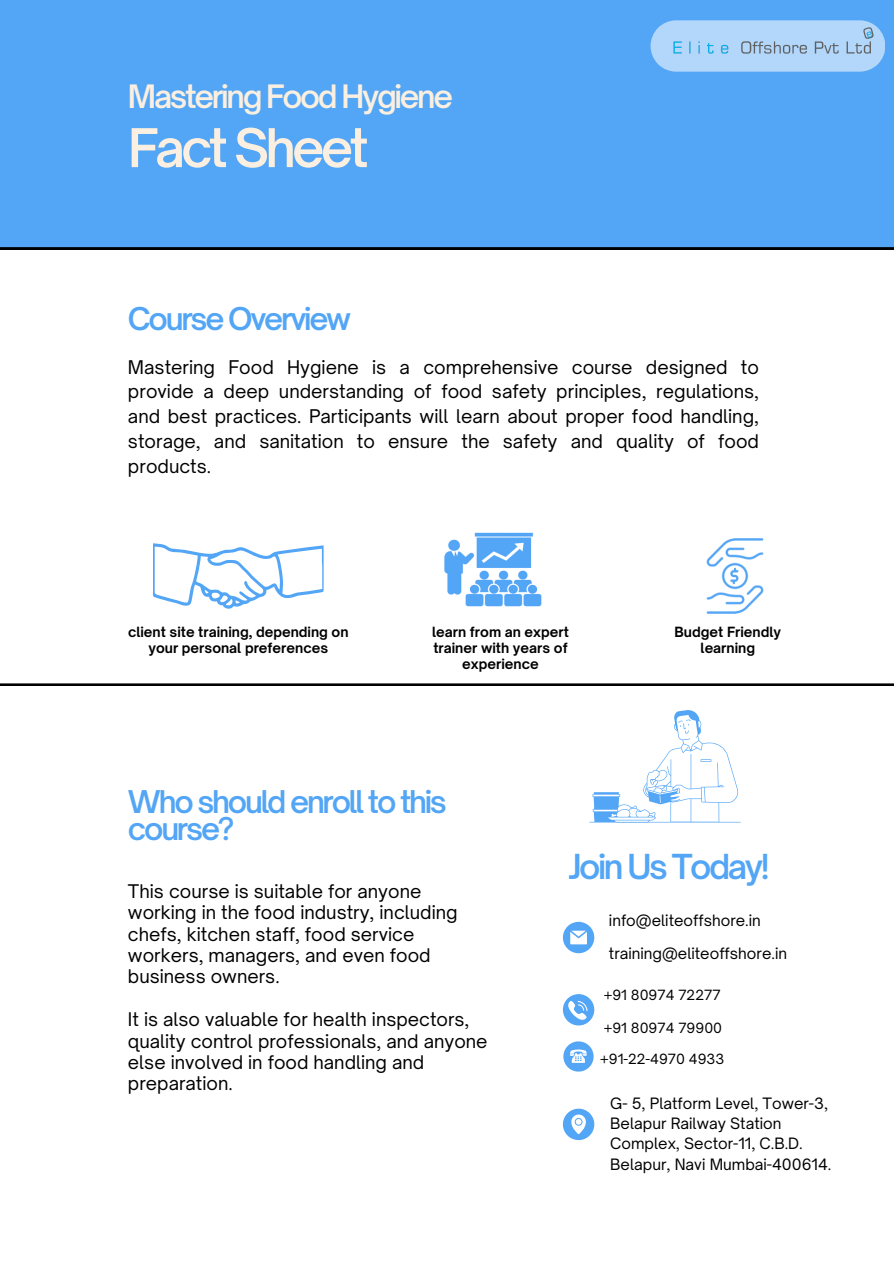
<style>
.page{position:relative;width:894px;height:1264px;background:#fff}
.page>*{position:absolute;margin:0;border:0;box-sizing:border-box;transform-origin:0 0}
.t1{font:600 51px "Open Sauce One";letter-spacing:-.075em;color:#faefe0}
.t2{font:600 33px "Open Sauce One";letter-spacing:-.075em;color:#53a5f5}
.t3{font:600 30.9px "Open Sauce One";letter-spacing:-.075em;color:#faefe0}
.t4{font:600 30px/27px "Open Sauce One";letter-spacing:-.075em;color:#53a5f5}
.t5{font:18px/21.3px "Open Sauce One";color:#000001}
.t6{font:15px/20.2px "Open Sauce One";color:#000001}
.t7{font:700 13.5px/15.8px "Open Sauce One";color:#000001;text-align:center}
.t8{font:13.5px "Open Sauce One";color:#000001}
</style>
<div class="page">
<svg style="left:0;top:249px;width:893px;height:436px"></svg>
<div style="left:0;top:0;width:893px;height:249px;background:#53a5f5"></div>
<svg style="left:562px;top:994px;width:32px;height:31px"></svg>
<svg style="left:562px;top:921px;width:32px;height:32px"></svg>
<svg style="left:562px;top:1108px;width:32px;height:32px"></svg>
<img style="left:563px;top:1041px;width:31px;height:31px">
<svg style="left:650px;top:20px;width:235px;height:52px;background:#a5d0f9"></svg>
<img style="left:661px;top:24px;width:224px;height:33px">
<svg style="left:153px;top:543px;width:170px;height:66px"></svg>
<img style="left:434px;top:532px;width:116px;height:78px">
<img style="left:696px;top:537px;width:77px;height:77px">
<svg style="left:589px;top:710px;width:151px;height:112px"></svg>
<p class="t3" style="left:128px;top:77px;width:326px">Mastering Food Hygiene</p>
<h3 class="t1" style="left:128px;top:116px;width:242px">Fact Sheet</h3>
<h2 class="t4" style="left:128px;top:305px;width:225px">Course Overview</h2>
<p class="t5" style="left:128px;top:354px;width:632px;line-height:24.8px;text-align:justify">Mastering Food Hygiene is a comprehensive course designed to provide a deep understanding of food safety principles, regulations, and best practices. Participants will learn about proper food handling, storage, and sanitation to ensure the safety and quality of food products.</p>
<p class="t7" style="left:128px;top:624px;width:222px">client site training, depending on your personal preferences</p>
<p class="t7" style="left:432px;top:624px;width:138px">learn from an expert trainer with years of experience</p>
<h2 class="t7" style="left:674px;top:624px;width:108px">Budget Friendly learning</h2>
<h4 class="t4" style="left:128px;top:787px;width:320px">Who should enroll to this course?</h4>
<p class="t5" style="left:128px;top:880px;width:331px">This course is suitable for anyone working in the food industry, including chefs, kitchen staff, food service workers, managers, and even food business owners.</p>
<p class="t5" style="left:128px;top:1008px;width:361px">It is also valuable for health inspectors, quality control professionals, and anyone else involved in food handling and preparation.</p>
<h4 class="t2" style="left:568px;top:846px;width:202px">Join Us Today!</h4>
<h2 class="t6" style="left:608px;top:910px;width:153px">info@eliteoffshore.in</h2>
<p class="t6" style="left:608px;top:943px;width:179px">training@eliteoffshore.in</p>
<p class="t8" style="left:603px;top:986px;width:118px">+91 80974 72277</p>
<h2 class="t8" style="left:603px;top:1019px;width:120px">+91 80974 79900</h2>
<p class="t8" style="left:600px;top:1050px;width:126px">+91-22-4970 4933</p>
<h1 class="t6" style="left:610px;top:1093px;width:222px">G- 5, Platform Level, Tower-3,<br>Belapur Railway Station<br>Complex, Sector-11, C.B.D.<br>Belapur, Navi Mumbai-400614.</h1>
</div>
